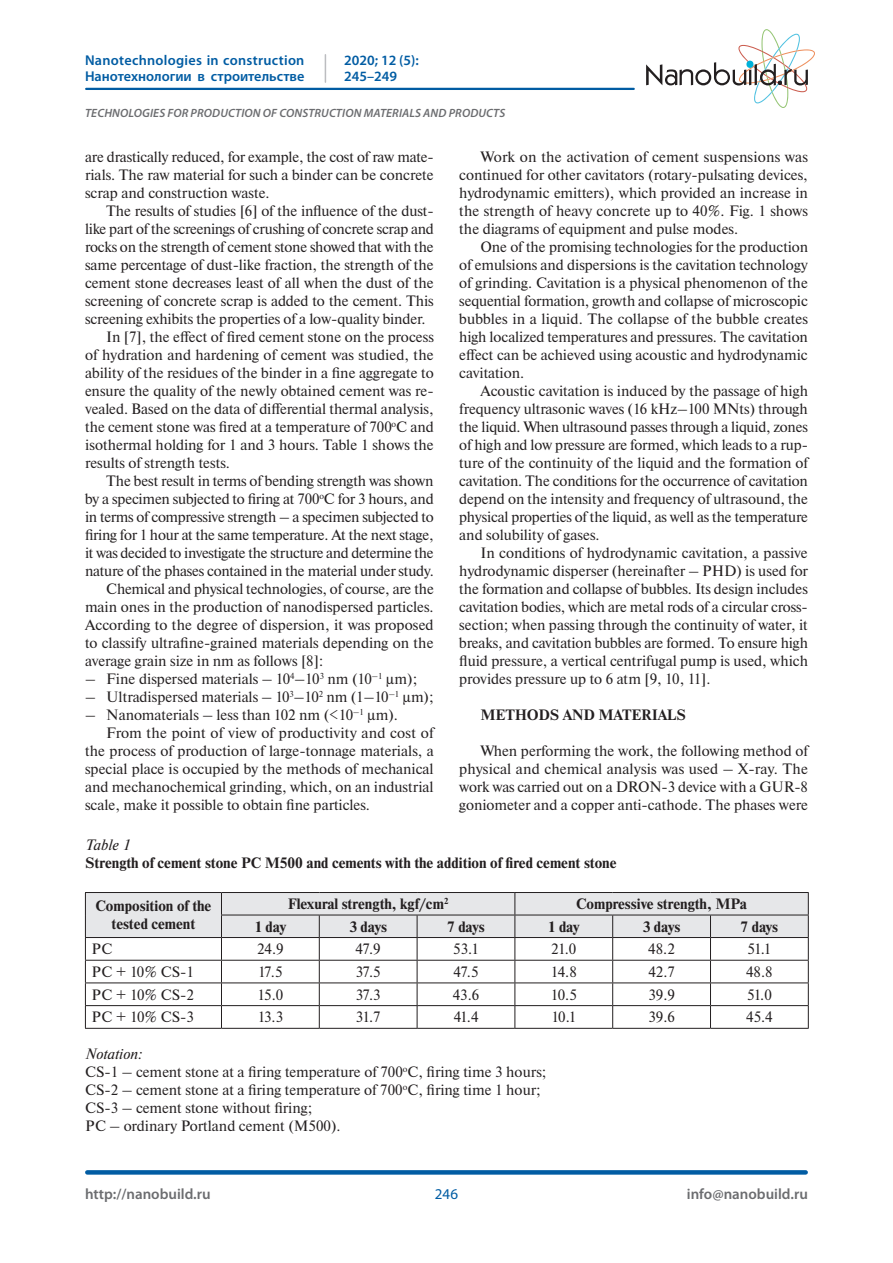
<style>
.page{position:relative;width:893px;height:1263px;background:#fff}
.page>*{position:absolute;margin:0;border:0;box-sizing:border-box;transform-origin:0 0}
.t1{font:15px/18px "Newton";color:#231f20;text-align:justify}
.t2{font:700 15px/18px "Newton";color:#231f20;text-align:center}
.t3{font:15px "Newton";letter-spacing:-.02em;color:#231f20}
.t4{font:600 15px "Myriad Pro";color:#6c6d70}
.t5{font:italic 15px "Newton";color:#231f20}
.t6{font:15px "Myriad Pro";color:#015ca3}
.t7{font:600 14.25px/16.5px "Myriad Pro";letter-spacing:.005em;color:#015ca3}
.t8{font:italic 600 12px "Myriad Pro";letter-spacing:.01em;color:#6c6d70}
.s1{font-style:italic}
</style>
<div class="page">
<svg style="left:646px;top:29px;width:169px;height:79px"></svg>
<div style="left:87px;top:1170px;width:719px;height:5px;background:#015ca3"></div>
<hr style="left:86px;top:88px;width:548px;height:2px;background:#015ca3">
<svg style="left:325px;top:55px;width:1px;height:27px"></svg>
<svg style="left:85px;top:892px;width:724px;height:136px"></svg>
<hr style="left:85px;top:1028px;width:136px;height:1px;background:#231f20">
<hr style="left:221px;top:1028px;width:98px;height:1px;background:#231f20">
<hr style="left:319px;top:1028px;width:98px;height:1px;background:#231f20">
<hr style="left:417px;top:1028px;width:98px;height:1px;background:#231f20">
<hr style="left:515px;top:1028px;width:98px;height:1px;background:#231f20">
<hr style="left:613px;top:1028px;width:97px;height:1px;background:#231f20">
<hr style="left:710px;top:1028px;width:99px;height:1px;background:#231f20">
<p class="t7" style="left:85px;top:51px;width:221px">Nanotechnologies in construction<br>Нанотехнологии в строительстве</p>
<p class="t7" style="left:344px;top:51px;width:76px">2020; 12 (5):<br>245–249</p>
<p class="t8" style="left:85px;top:105px;width:422px">TECHNOLOGIES FOR PRODUCTION OF CONSTRUCTION MATERIALS AND PRODUCTS</p>
<p class="t1" style="left:85px;top:147px;width:350px">are drastically reduced, for example, the cost of raw mate&shy;rials. The raw material for such a binder can be concrete scrap and construction waste.</p>
<p class="t1" style="left:106px;top:201px;width:329px">The results of studies [6] of the influence of the dust-</p>
<p class="t3" style="left:85px;top:218px;width:350px">like part of the screenings of crushing of concrete scrap and</p>
<p class="t1" style="left:85px;top:237px;width:350px">rocks on the strength of cement stone showed that with the</p>
<p class="t1" style="left:85px;top:255px;width:350px">same percentage of dust-like fraction, the strength of the</p>
<p class="t1" style="left:85px;top:273px;width:350px">cement stone decreases least of all when the dust of the</p>
<p class="t1" style="left:85px;top:291px;width:350px">screening of concrete scrap is added to the cement. This</p>
<p class="t1" style="left:85px;top:309px;width:342px">screening exhibits the properties of a low-quality binder.</p>
<p class="t1" style="left:106px;top:327px;width:329px">In [7], the effect of fired cement stone on the process</p>
<p class="t1" style="left:85px;top:345px;width:350px">of hydration and hardening of cement was studied, the</p>
<p class="t1" style="left:85px;top:363px;width:350px">ability of the residues of the binder in a fine aggregate to</p>
<p class="t1" style="left:85px;top:381px;width:350px">ensure the quality of the newly obtained cement was re-</p>
<p class="t1" style="left:85px;top:399px;width:350px">vealed. Based on the data of differential thermal analysis,</p>
<p class="t1" style="left:85px;top:417px;width:350px">the cement stone was fired at a temperature of 700<sup>о</sup>C and</p>
<p class="t1" style="left:85px;top:435px;width:350px">isothermal holding for 1 and 3 hours. Table 1 shows the</p>
<p class="t1" style="left:85px;top:453px;width:146px">results of strength tests.</p>
<p class="t1" style="left:106px;top:471px;width:329px">The best result in terms of bending strength was shown</p>
<p class="t1" style="left:85px;top:489px;width:350px">by a specimen subjected to firing at 700<sup>о</sup>С for 3 hours, and</p>
<p class="t1" style="left:85px;top:507px;width:350px">in terms of compressive strength – a specimen subjected to</p>
<p class="t3" style="left:85px;top:524px;width:350px">firing for 1 hour at the same temperature. At the next stage,</p>
<p class="t3" style="left:85px;top:542px;width:350px">it was decided to investigate the structure and determine the</p>
<p class="t1" style="left:85px;top:561px;width:350px">nature of the phases contained in the material under study.</p>
<p class="t1" style="left:106px;top:579px;width:329px">Chemical and physical technologies, of course, are the</p>
<p class="t1" style="left:85px;top:597px;width:350px">main ones in the production of nanodispersed particles.</p>
<p class="t1" style="left:85px;top:615px;width:350px">According to the degree of dispersion, it was proposed</p>
<p class="t1" style="left:85px;top:633px;width:350px">to classify ultrafine-grained materials depending on the</p>
<p class="t1" style="left:85px;top:651px;width:240px">average grain size in nm as follows [8]:</p>
<p class="t1" style="left:85px;top:669px;width:334px">– Fine dispersed materials – 10<sup>4</sup>–10<sup>3</sup> nm (10<sup>–1</sup> µm);</p>
<p class="t1" style="left:85px;top:687px;width:350px">– Ultradispersed materials – 10<sup>3</sup>–10<sup>2</sup> nm (1–10<sup>–1</sup> µm);</p>
<p class="t1" style="left:85px;top:705px;width:314px">– Nanomaterials – less than 102 nm (&lt;10<sup>–1</sup> µm).</p>
<p class="t1" style="left:106px;top:723px;width:329px">From the point of view of productivity and cost of</p>
<p class="t1" style="left:85px;top:741px;width:350px">the process of production of large-tonnage materials, a</p>
<p class="t1" style="left:85px;top:759px;width:350px">special place is occupied by the methods of mechanical</p>
<p class="t1" style="left:85px;top:777px;width:350px">and mechanochemical grinding, which, on an industrial</p>
<p class="t1" style="left:85px;top:795px;width:286px">scale, make it possible to obtain fine particles.</p>
<p class="t1" style="left:459px;top:147px;width:350px;text-indent:21px">Work on the activation of cement suspensions was continued for other cavitators (rotary-pulsating devices, hydrodynamic emitters), which provided an increase in the strength of heavy concrete up to 40%. Fig. 1 shows the diagrams of equipment and pulse modes.</p>
<p class="t1" style="left:459px;top:237px;width:350px;text-indent:21px">One of the promising technologies for the production of emulsions and dispersions is the cavitation technology of grinding. Cavitation is a physical phenomenon of the sequential formation, growth and collapse of microscopic bubbles in a liquid. The collapse of the bubble creates high localized temperatures and pressures. The cavitation effect can be achieved using acoustic and hydrodynamic cavitation.</p>
<p class="t1" style="left:459px;top:381px;width:350px;text-indent:21px">Acoustic cavitation is induced by the passage of high frequency ultrasonic waves (16 kHz–100 MNts) through the liquid. When ultrasound passes through a liquid, zones of high and low pressure are formed, which leads to a rup&shy;ture of the continuity of the liquid and the formation of cavitation. The conditions for the occurrence of cavitation depend on the intensity and frequency of ultrasound, the physical properties of the liquid, as well as the temperature and solubility of gases.</p>
<p class="t1" style="left:459px;top:543px;width:350px;text-indent:21px">In conditions of hydrodynamic cavitation, a passive hydrodynamic disperser (hereinafter – PHD) is used for the formation and collapse of bubbles. Its design includes cavitation bodies, which are metal rods of a circular cross&shy;section; when passing through the continuity of water, it breaks, and cavitation bubbles are formed. To ensure high fluid pressure, a vertical centrifugal pump is used, which provides pressure up to 6 atm [9, 10, 11].</p>
<p class="t2" style="left:480px;top:706px;width:207px">METHODS AND MATERIALS</p>
<p class="t1" style="left:459px;top:741px;width:350px;text-indent:21px">When performing the work, the following method of physical and chemical analysis was used – X-ray. The work was carried out on a DRON-3 device with a GUR-8 goniometer and a copper anti-cathode. The phases were</p>
<p class="t5" style="left:85px;top:835px;width:46px">Table 1</p>
<p class="t2" style="left:85px;top:854px;width:533px">Strength of cement stone PC M500 and cements with the addition of fired cement stone</p>
<p class="t2" style="left:95px;top:897px;width:117px">Composition of the tested cement</p>
<p class="t2" style="left:288px;top:895px;width:162px">Flexural strength, kgf/cm<sup>2</sup></p>
<p class="t2" style="left:576px;top:895px;width:173px">Compressive strength, MPa</p>
<p class="t2" style="left:254px;top:918px;width:33px">1 day</p>
<p class="t2" style="left:349px;top:918px;width:39px">3 days</p>
<p class="t2" style="left:447px;top:918px;width:39px">7 days</p>
<p class="t2" style="left:548px;top:918px;width:33px">1 day</p>
<p class="t2" style="left:643px;top:918px;width:39px">3 days</p>
<p class="t2" style="left:740px;top:918px;width:39px">7 days</p>
<p class="t1" style="left:91px;top:939px;width:22px">PC</p>
<p class="t1" style="left:257px;top:939px;width:28px">24.9</p>
<p class="t1" style="left:356px;top:939px;width:27px">47.9</p>
<p class="t1" style="left:453px;top:939px;width:27px">53.1</p>
<p class="t1" style="left:551px;top:939px;width:27px">21.0</p>
<p class="t1" style="left:648px;top:939px;width:28px">48.2</p>
<p class="t1" style="left:747px;top:939px;width:25px">51.1</p>
<p class="t1" style="left:91px;top:962px;width:104px">PC + 10% CS-1</p>
<p class="t1" style="left:258px;top:962px;width:26px">17.5</p>
<p class="t1" style="left:356px;top:962px;width:27px">37.5</p>
<p class="t1" style="left:453px;top:962px;width:27px">47.5</p>
<p class="t1" style="left:551px;top:962px;width:28px">14.8</p>
<p class="t1" style="left:648px;top:962px;width:28px">42.7</p>
<p class="t1" style="left:746px;top:962px;width:28px">48.8</p>
<p class="t1" style="left:91px;top:985px;width:104px">PC + 10% CS-2</p>
<p class="t1" style="left:258px;top:985px;width:27px">15.0</p>
<p class="t1" style="left:356px;top:985px;width:27px">37.3</p>
<p class="t1" style="left:453px;top:985px;width:28px">43.6</p>
<p class="t1" style="left:551px;top:985px;width:28px">10.5</p>
<p class="t1" style="left:648px;top:985px;width:28px">39.9</p>
<p class="t1" style="left:747px;top:985px;width:26px">51.0</p>
<p class="t1" style="left:91px;top:1008px;width:104px">PC + 10% CS-3</p>
<p class="t1" style="left:258px;top:1008px;width:27px">13.3</p>
<p class="t1" style="left:356px;top:1008px;width:26px">31.7</p>
<p class="t1" style="left:454px;top:1008px;width:26px">41.4</p>
<p class="t1" style="left:551px;top:1008px;width:27px">10.1</p>
<p class="t1" style="left:648px;top:1008px;width:28px">39.6</p>
<p class="t1" style="left:746px;top:1008px;width:28px">45.4</p>
<p class="t1" style="left:85px;top:1044px;width:463px;text-align:left"><span class="s1">Notation:<br></span>CS-1 – cement stone at a firing temperature of 700<sup>о</sup>C, firing time 3 hours; CS-2 – cement stone at a firing temperature of 700<sup>о</sup>C, firing time 1 hour; CS-3 – cement stone without firing;<br>PC – ordinary Portland cement (M500).</p>
<p class="t4" style="left:85px;top:1184px;width:127px">http://nanobuild.ru</p>
<p class="t4" style="left:687px;top:1184px;width:123px">info@nanobuild.ru</p>
<p class="t6" style="left:435px;top:1185px;width:25px">246</p>
</div>
